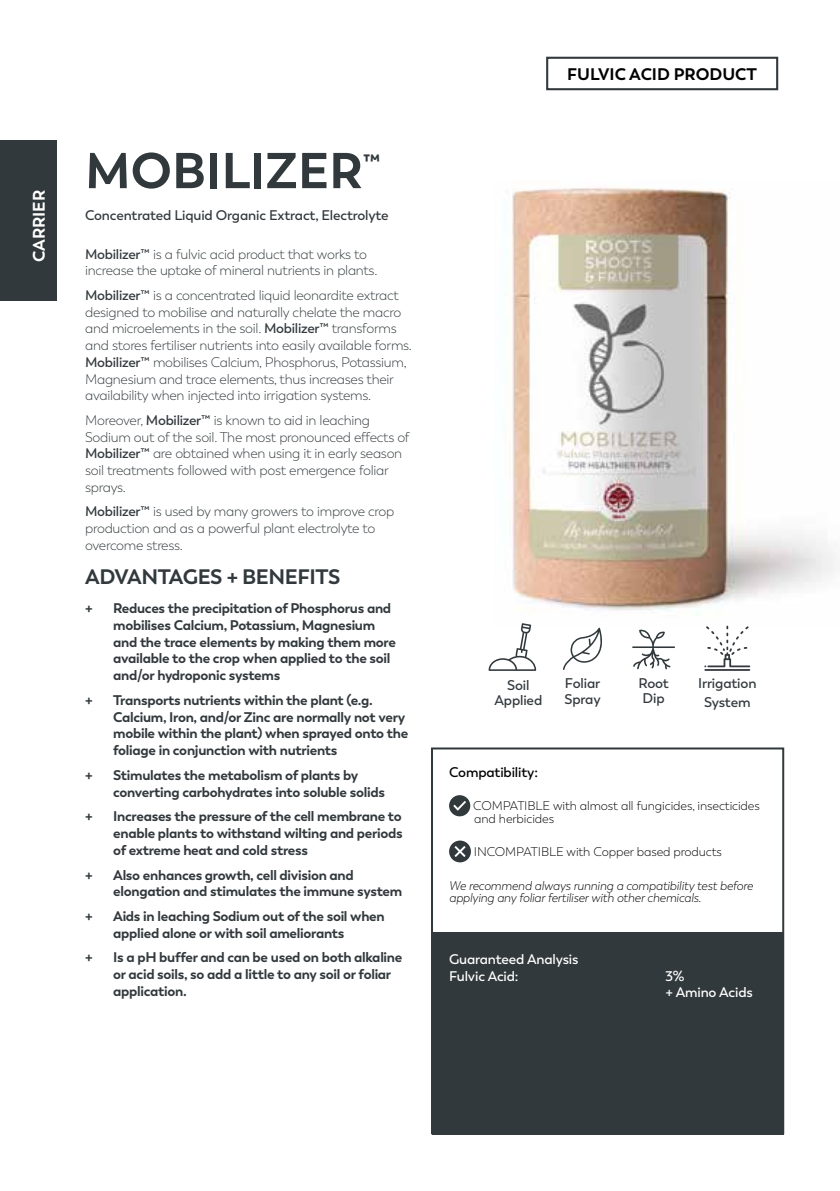
<style>
.page{position:relative;width:840px;height:1191px;background:#fff}
.page>*{position:absolute;margin:0;border:0;box-sizing:border-box;transform-origin:0 0}
.t1{font:700 50.2px "Trenda";color:#32393c}
.t2{font:700 20.8px "Trenda";letter-spacing:-.02em;color:#32393c}
.t3{font:700 16.8px "Trenda";color:#000}
.t4{font:700 16.8px "Trenda";color:#fff}
.t5{font:700 14px/16.8px "Trenda";letter-spacing:-.02em;color:#32393c}
.t6{font:300 14px/16.8px "Trenda";letter-spacing:-.02em;color:#32393c}
.t7{font:600 14px/15.4px "Trenda";letter-spacing:-.01em;color:#32393c;text-align:center}
.t8{font:600 14px/16.6px "Trenda";letter-spacing:-.01em;color:#fff}
.t9{font:600 14px "Trenda";letter-spacing:-.01em;color:#000}
.t10{font:300 12.6px/12.6px "Trenda";letter-spacing:-.01em;color:#000}
.t11{font:italic 300 12.6px/12.6px "Trenda";letter-spacing:-.01em;color:#000}
.s1{font-weight:600}
</style>
<div class="page">
<img style="left:505px;top:187px;width:331px;height:424px">
<div style="left:546px;top:57px;width:231px;height:33px;border:2px solid #32393c"></div>
<div style="left:0;top:140px;width:57px;height:160px;background:#32393c"></div>
<div style="left:432px;top:932px;width:350px;height:202px;background:#32393c"></div>
<div style="left:431px;top:747px;width:352px;height:387px;border:2px solid #32393c"></div>
<svg style="left:449px;top:795px;width:21px;height:21px"></svg>
<svg style="left:449px;top:840px;width:21px;height:22px"></svg>
<svg style="left:563px;top:627px;width:39px;height:43px"></svg>
<svg style="left:632px;top:629px;width:42px;height:40px"></svg>
<hr style="left:704px;top:669px;width:45px;height:2px;background:#32393c">
<svg style="left:704px;top:625px;width:45px;height:42px"></svg>
<svg style="left:488px;top:623px;width:48px;height:48px"></svg>
<p class="t4" style="left:29px;top:262px;width:74px;rotate:-90deg">CARRIER</p>
<h1 class="t1" style="left:85px;top:139px;width:297px">MOBILIZER<sup>™</sup></h1>
<p class="t7" style="left:85px;top:208px;width:305px">Concentrated Liquid Organic Extract, Electrolyte</p>
<p class="t6" style="left:85px;top:246px;width:293px"><span class="s1">Mobilizer™</span> is a fulvic acid product that works to increase the uptake of mineral nutrients in plants.</p>
<p class="t6" style="left:85px;top:287px;width:328px"><span class="s1">Mobilizer™</span> is a concentrated liquid leonardite extract designed to mobilise and naturally chelate the macro and microelements in the soil. <span class="s1">Mobilizer™</span> transforms and stores fertiliser nutrients into easily available forms.<br><span class="s1">Mobilizer™</span> mobilises Calcium, Phosphorus, Potassium, Magnesium and trace elements, thus increases their availability when injected into irrigation systems.</p>
<p class="t6" style="left:85px;top:412px;width:326px">Moreover, <span class="s1">Mobilizer™</span> is known to aid in leaching Sodium out of the soil. The most pronounced effects of <span class="s1">Mobilizer™</span> are obtained when using it in early season soil treatments followed with post emergence foliar sprays.</p>
<p class="t6" style="left:85px;top:503px;width:310px"><span class="s1">Mobilizer™</span> is used by many growers to improve crop production and as a powerful plant electrolyte to overcome stress.</p>
<h2 class="t2" style="left:85px;top:564px;width:257px">ADVANTAGES + BENEFITS</h2>
<p class="t5" style="left:85px;top:600px;width:9px">+</p>
<p class="t5" style="left:113px;top:600px;width:284px">Reduces the precipitation of Phosphorus and mobilises Calcium, Potassium, Magnesium and the trace elements by making them more available to the crop when applied to the soil and/or hydroponic systems</p>
<p class="t5" style="left:85px;top:692px;width:9px">+</p>
<p class="t5" style="left:113px;top:692px;width:296px">Transports nutrients within the plant (e.g.<br>Calcium, Iron, and/or Zinc are normally not very mobile within the plant) when sprayed onto the foliage in conjunction with nutrients</p>
<p class="t5" style="left:85px;top:766px;width:9px">+</p>
<p class="t5" style="left:113px;top:766px;width:273px">Stimulates the metabolism of plants by converting carbohydrates into soluble solids</p>
<p class="t5" style="left:85px;top:808px;width:9px">+</p>
<p class="t5" style="left:113px;top:808px;width:291px;text-align:justify">Increases the pressure of the cell membrane to enable plants to withstand wilting and periods of extreme heat and cold stress</p>
<p class="t5" style="left:85px;top:866px;width:9px">+</p>
<p class="t5" style="left:113px;top:866px;width:290px">Also enhances growth, cell division and elongation and stimulates the immune system</p>
<p class="t5" style="left:85px;top:907px;width:9px">+</p>
<p class="t5" style="left:113px;top:907px;width:273px">Aids in leaching Sodium out of the soil when applied alone or with soil ameliorants</p>
<p class="t5" style="left:85px;top:949px;width:9px">+</p>
<p class="t5" style="left:113px;top:949px;width:290px">Is a pH buffer and can be used on both alkaline or acid soils, so add a little to any soil or foliar application.</p>
<p class="t3" style="left:567px;top:64px;width:191px">FULVIC ACID PRODUCT</p>
<p class="t7" style="left:494px;top:677px;width:49px">Soil<br>Applied</p>
<p class="t7" style="left:564px;top:676px;width:38px;text-align:left">Foliar<br>Spray</p>
<p class="t7" style="left:638px;top:675px;width:32px">Root<br>Dip</p>
<p class="t7" style="left:697px;top:674px;width:60px;line-height:18.4px">Irrigation<br>System</p>
<p class="t9" style="left:449px;top:763px;width:90px">Compatibility:</p>
<p class="t10" style="left:473px;top:800px;width:288px">COMPATIBLE with almost all fungicides, insecticides and herbicides</p>
<p class="t10" style="left:473px;top:846px;width:249px">INCOMPATIBLE with Copper based products</p>
<p class="t11" style="left:449px;top:879px;width:305px">We recommend always running a compatibility test before applying any foliar fertiliser with other chemicals.</p>
<p class="t8" style="left:449px;top:951px;width:131px">Guaranteed Analysis<br>Fulvic Acid:</p>
<p class="t8" style="left:665px;top:967px;width:89px">3%<br>+ Amino Acids</p>
</div>
